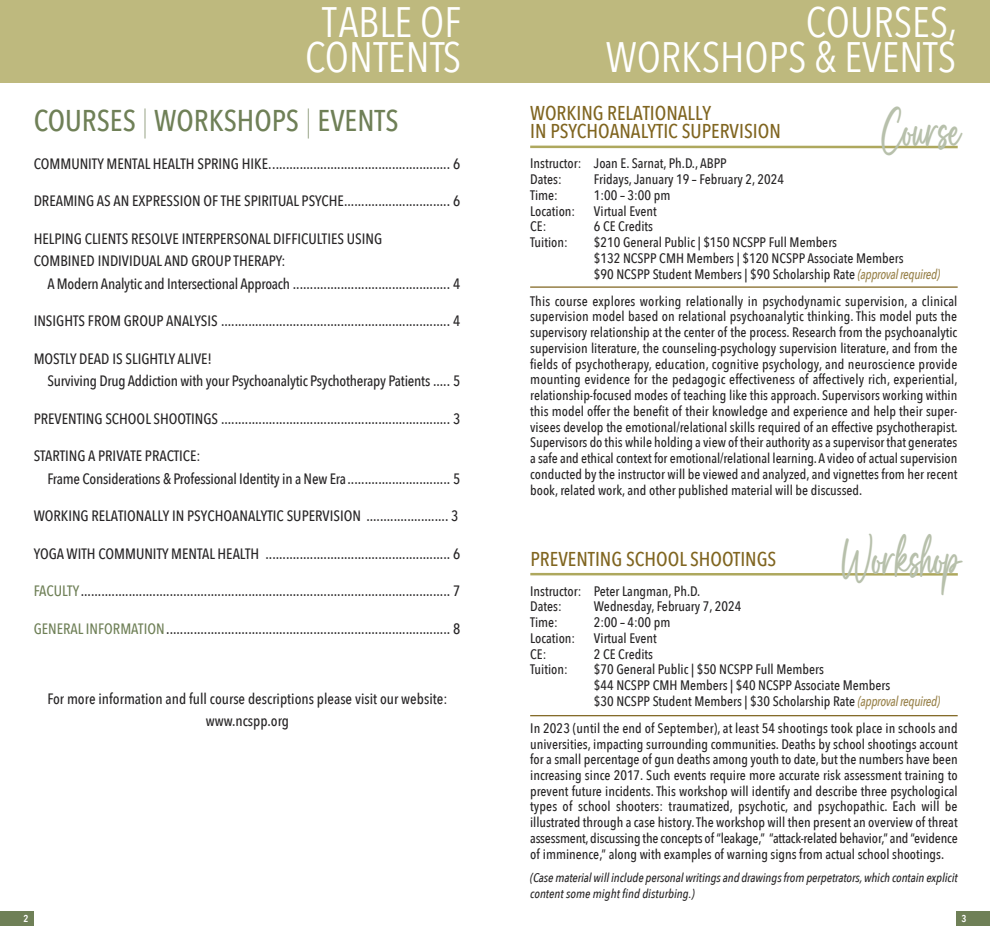
<style>
.page{position:relative;width:990px;height:945px;background:#fff}
.page>*{position:absolute;margin:0;border:0;box-sizing:border-box;transform-origin:0 0}
.t1{font:45px "Butterscotch";color:#b7c0ab;scale:.65 1}
.t2{font:42.5px "Avenir Next Condensed";color:#fff}
.t3{font:500 30px "Avenir Next Condensed";color:#6f8057}
.t4{font:500 20px/18.8px "Avenir Next Condensed";color:#806520}
.t5{font:500 15px/22.5px "Avenir Next Condensed";color:#272526}
.t6{font:500 13.75px/15.8px "Avenir Next Condensed";color:#272526;text-align:justify}
.t7{font:italic 500 12.5px/15.8px "Avenir Next Condensed";letter-spacing:-.005em;color:#272526}
.t8{font:600 10px "Avenir Next Condensed";color:#fff}
.s1{font-family:"Avenir Next";font-weight:200}
.s2{color:#6f8057}
.s3{font-style:italic;color:#9a844d}
</style>
<div class="page">
<div style="left:495px;top:0;width:495px;height:82px;background:#beb97e"></div>
<div style="left:0;top:911px;width:34px;height:15px;background:#6f8057"></div>
<div style="left:956px;top:911px;width:34px;height:15px;background:#6f8057"></div>
<div style="left:0;top:0;width:495px;height:82px;background:#beb97e"></div>
<hr style="left:530px;top:146px;width:428px;height:2px;background:#aea85e">
<hr style="left:530px;top:286px;width:428px;height:2px;background:#806520">
<hr style="left:530px;top:573px;width:428px;height:3px;background:#aea85e">
<hr style="left:530px;top:715px;width:428px;height:1px;background:#806520">
<p class="t2" style="left:322px;top:-5px;width:141px">TABLE OF</p>
<p class="t2" style="left:305px;top:30px;width:158px">CONTENTS</p>
<p class="t3" style="left:34px;top:101px;width:366px">COURSES <span class="s1">|</span> WORKSHOPS <span class="s1">|</span> EVENTS</p>
<p class="t5" style="left:34px;top:153px;width:428px">COMMUNITY MENTAL HEALTH SPRING HIKE..................................................... 6</p>
<p class="t5" style="left:34px;top:190px;width:428px">DREAMING AS AN EXPRESSION OF THE SPIRITUAL PSYCHE............................... 6</p>
<p class="t5" style="left:34px;top:228px;width:350px">HELPING CLIENTS RESOLVE INTERPERSONAL DIFFICULTIES USING</p>
<p class="t5" style="left:34px;top:250px;width:253px">COMBINED INDIVIDUAL AND GROUP THERAPY:</p>
<p class="t5" style="left:47px;top:273px;width:414px">A Modern Analytic and Intersectional Approach .............................................. 4</p>
<p class="t5" style="left:34px;top:310px;width:428px">INSIGHTS FROM GROUP ANALYSIS ................................................................... 4</p>
<p class="t5" style="left:47px;top:348px;width:414px;text-indent:-14px">MOSTLY DEAD IS SLIGHTLY ALIVE!<br>Surviving Drug Addiction with your Psychoanalytic Psychotherapy Patients ..... 5</p>
<p class="t5" style="left:34px;top:408px;width:428px">PREVENTING SCHOOL SHOOTINGS ................................................................... 3</p>
<p class="t5" style="left:47px;top:445px;width:414px;text-indent:-14px">STARTING A PRIVATE PRACTICE:<br>Frame Considerations &amp; Professional Identity in a New Era.............................. 5</p>
<p class="t5" style="left:34px;top:505px;width:426px">WORKING RELATIONALLY IN PSYCHOANALYTIC SUPERVISION ........................ 3</p>
<p class="t5" style="left:34px;top:543px;width:428px">YOGA WITH COMMUNITY MENTAL HEALTH ...................................................... 6</p>
<p class="t5" style="left:34px;top:580px;width:428px"><span class="s2">FACULTY</span>............................................................................................................ 7</p>
<p class="t5" style="left:34px;top:618px;width:428px"><span class="s2">GENERAL INFORMATION</span>................................................................................... 8</p>
<p class="t5" style="left:47px;top:688px;width:402px;text-align:center">For more information and full course descriptions please visit our website: www.ncspp.org</p>
<p class="t2" style="left:806px;top:-5px;width:153px">COURSES,</p>
<p class="t2" style="left:606px;top:30px;width:352px">WORKSHOPS &amp; EVENTS</p>
<p class="t4" style="left:530px;top:104px;width:252px">WORKING RELATIONALLY<br>IN PSYCHOANALYTIC SUPERVISION</p>
<p class="t1" style="left:880px;top:103px;width:124px">Course</p>
<p class="t6" style="left:530px;top:156px;width:198px">Instructor: Joan E. Sarnat, Ph.D., ABPP</p>
<p class="t6" style="left:530px;top:172px;width:33px">Dates:</p>
<p class="t6" style="left:594px;top:172px;width:192px">Fridays, January 19 – February 2, 2024</p>
<p class="t6" style="left:530px;top:188px;width:29px">Time:</p>
<p class="t6" style="left:594px;top:188px;width:78px">1:00 – 3:00 pm</p>
<p class="t6" style="left:530px;top:203px;width:47px">Location:</p>
<p class="t6" style="left:594px;top:203px;width:64px">Virtual Event</p>
<p class="t6" style="left:530px;top:219px;width:18px">CE:</p>
<p class="t6" style="left:594px;top:219px;width:61px">6 CE Credits</p>
<p class="t6" style="left:530px;top:235px;width:39px">Tuition:</p>
<p class="t6" style="left:594px;top:235px;width:245px">$210 General Public | $150 NCSPP Full Members</p>
<p class="t6" style="left:594px;top:251px;width:311px">$132 NCSPP CMH Members | $120 NCSPP Associate Members</p>
<p class="t6" style="left:594px;top:266px;width:348px">$90 NCSPP Student Members | $90 Scholarship Rate <span class="s3">(approval required)</span></p>
<p class="t6" style="left:530px;top:293px;width:429px">This course explores working relationally in psychodynamic supervision, a clinical supervision model based on relational psychoanalytic thinking. This model puts the supervisory relationship at the center of the process. Research from the psychoanalytic supervision literature, the counseling-psychology supervision literature, and from the fields of psychotherapy, education, cognitive psychology, and neuroscience provide mounting evidence for the pedagogic effectiveness of affectively rich, experiential, relationship-focused modes of teaching like this approach. Supervisors working within this model offer the benefit of their knowledge and experience and help their super&shy;visees develop the emotional/relational skills required of an effective psychotherapist.<br>Supervisors do this while holding a view of their authority as a supervisor that generates a safe and ethical context for emotional/relational learning. A video of actual supervision conducted by the instructor will be viewed and analyzed, and vignettes from her recent book, related work, and other published material will be discussed.</p>
<p class="t1" style="left:840px;top:531px;width:185px">Workshop</p>
<p class="t4" style="left:530px;top:550px;width:247px">PREVENTING SCHOOL SHOOTINGS</p>
<p class="t6" style="left:530px;top:583px;width:172px">Instructor: Peter Langman, Ph.D.</p>
<p class="t6" style="left:530px;top:599px;width:33px">Dates:</p>
<p class="t6" style="left:594px;top:599px;width:149px">Wednesday, February 7, 2024</p>
<p class="t6" style="left:530px;top:615px;width:29px">Time:</p>
<p class="t6" style="left:594px;top:615px;width:78px">2:00 – 4:00 pm</p>
<p class="t6" style="left:530px;top:631px;width:47px">Location:</p>
<p class="t6" style="left:594px;top:631px;width:64px">Virtual Event</p>
<p class="t6" style="left:530px;top:646px;width:18px">CE:</p>
<p class="t6" style="left:594px;top:646px;width:61px">2 CE Credits</p>
<p class="t6" style="left:530px;top:662px;width:39px">Tuition:</p>
<p class="t6" style="left:594px;top:662px;width:231px">$70 General Public | $50 NCSPP Full Members</p>
<p class="t6" style="left:594px;top:678px;width:298px">$44 NCSPP CMH Members | $40 NCSPP Associate Members</p>
<p class="t6" style="left:594px;top:694px;width:348px">$30 NCSPP Student Members | $30 Scholarship Rate <span class="s3">(approval required)</span></p>
<p class="t6" style="left:530px;top:721px;width:429px">In 2023 (until the end of September), at least 54 shootings took place in schools and universities, impacting surrounding communities. Deaths by school shootings account for a small percentage of gun deaths among youth to date, but the numbers have been increasing since 2017. Such events require more accurate risk assessment training to prevent future incidents. This workshop will identify and describe three psychological types of school shooters: traumatized, psychotic, and psychopathic. Each will be illustrated through a case history. The workshop will then present an overview of threat assessment, discussing the concepts of “leakage,” “attack-related behavior,” and “evidence of imminence,” along with examples of warning signs from actual school shootings.</p>
<p class="t7" style="left:530px;top:870px;width:429px">(Case material will include personal writings and drawings from perpetrators, which contain explicit content some might find disturbing.)</p>
<p class="t8" style="left:23px;top:912px;width:6px">2</p>
<p class="t8" style="left:962px;top:912px;width:6px">3</p>
</div>
